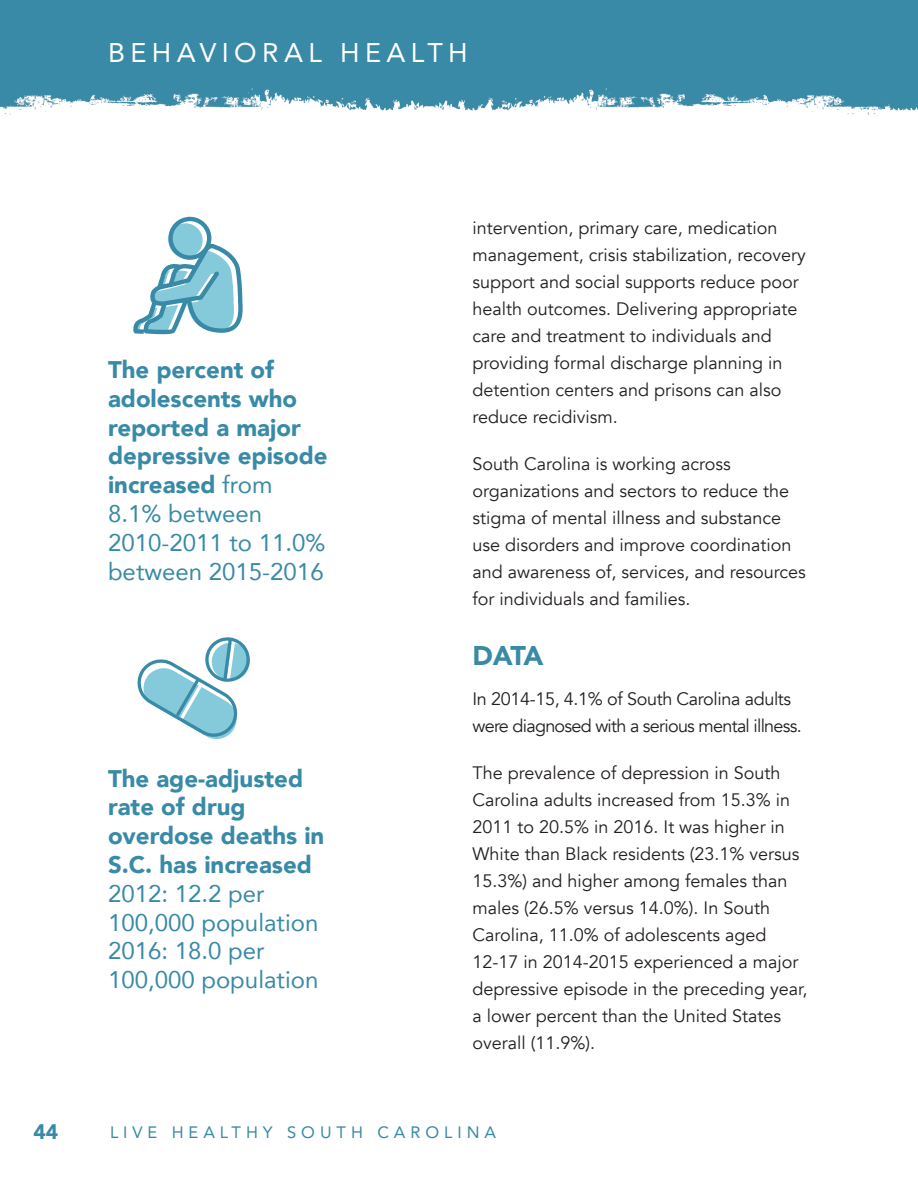
<style>
.page{position:relative;width:918px;height:1188px;background:#fff}
.page>*{position:absolute;margin:0;border:0;box-sizing:border-box;transform-origin:0 0}
.Title_Page_P1{font:27px "Avenir";letter-spacing:.2em;color:#fff}
.Title_1{font:900 27px "Avenir";color:#388aa6}
.Paragraph_Style_1{font:24px/28.8px "Avenir";color:#388aa6}
.Paragraph_Style_1-2{font:900 24px/28.8px "Avenir";color:#388aa6}
.t1{font:900 21px "Avenir";color:#388aa6}
.t2{font:18px/27px "Avenir";color:#231f20}
.t3{font:18px/27px "Avenir";letter-spacing:-.04em;color:#231f20}
.t4{font:16.5px "Avenir";letter-spacing:.3em;color:#388aa6}
.s1{font-weight:400}
.s2{font-weight:900}
</style>
<div class="page">
<img style="left:0;top:0;width:918px;height:115px">
<svg style="left:133px;top:217px;width:110px;height:117px"></svg>
<svg style="left:137px;top:637px;width:113px;height:102px"></svg>
<p class="Title_Page_P1" style="left:108px;top:31px;width:361px">BEHAVIORAL HEALTH</p>
<p class="Paragraph_Style_1-2" style="left:108px;top:355px;width:221px">The percent of adolescents who reported a major depressive episode increased <span class="s1">from<br>8.1% between<br>2010-2011 to 11.0% between 2015-2016</span></p>
<p class="Paragraph_Style_1" style="left:108px;top:763px;width:218px"><span class="s2">The age-adjusted rate of drug overdose deaths in<br>S.C. has increased<br></span>2012: 12.2 per<br>100,000 population<br>2016: 18.0 per<br>100,000 population</p>
<p class="t2" style="left:472px;top:215px;width:335px">intervention, primary care, medication management, crisis stabilization, recovery support and social supports reduce poor health outcomes. Delivering appropriate care and treatment to individuals and providing formal discharge planning in detention centers and prisons can also reduce recidivism.</p>
<p class="t2" style="left:472px;top:451px;width:335px">South Carolina is working across organizations and sectors to reduce the stigma of mental illness and substance use disorders and improve coordination and awareness of, services, and resources for individuals and families.</p>
<p class="Title_1" style="left:472px;top:632px;width:73px">DATA</p>
<p class="t3" style="left:472px;top:686px;width:331px">In 2014-15, 4.1% of South Carolina adults were diagnosed with a serious mental illness.</p>
<p class="t2" style="left:472px;top:760px;width:337px">The prevalence of depression in South Carolina adults increased from 15.3% in 2011 to 20.5% in 2016. It was higher in White than Black residents (23.1% versus 15.3%) and higher among females than males (26.5% versus 14.0%). In South Carolina, 11.0% of adolescents aged 12-17 in 2014-2015 experienced a major depressive episode in the preceding year, a lower percent than the United States overall (11.9%).</p>
<p class="t1" style="left:33px;top:1114px;width:26px">44</p>
<p class="t4" style="left:110px;top:1119px;width:388px">LIVE HEALTHY SOUTH CAROLINA</p>
</div>
